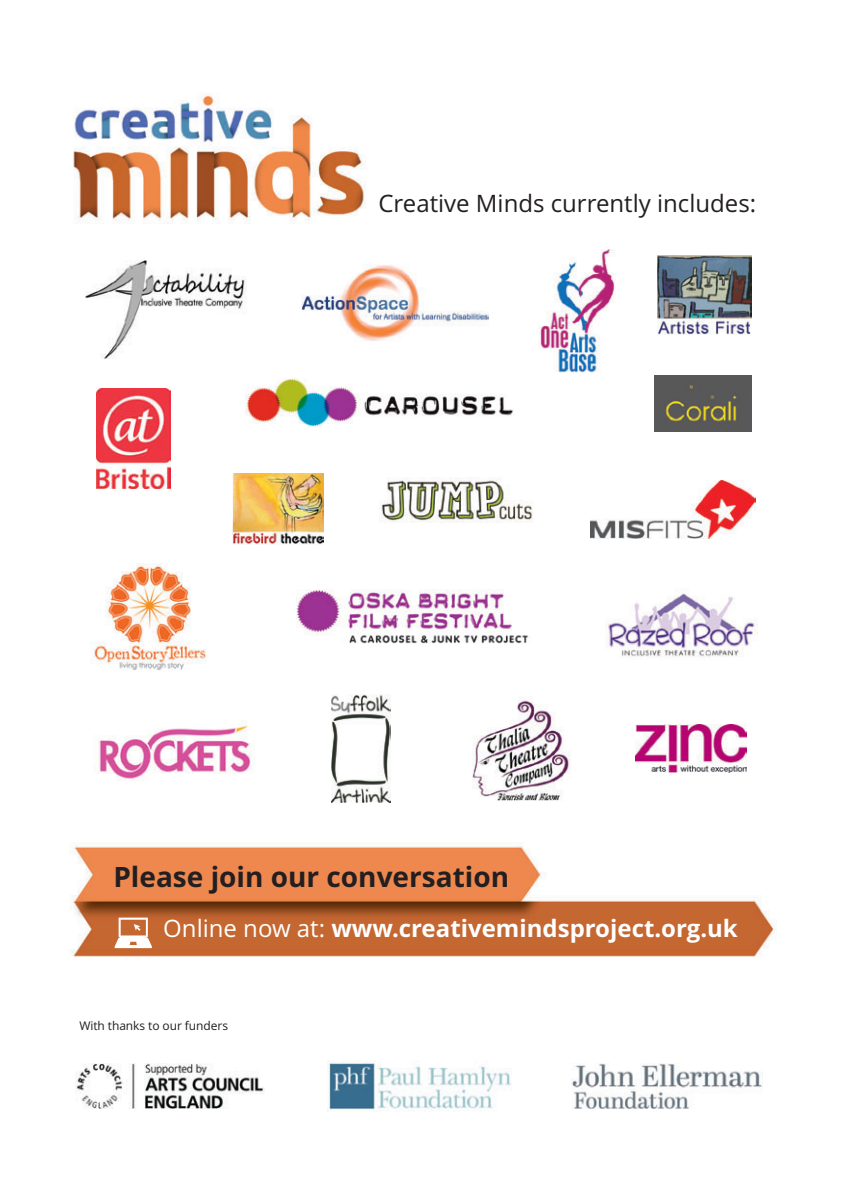
<style>
.page{position:relative;width:842px;height:1191px;background:#fff}
.page>*{position:absolute;margin:0;border:0;box-sizing:border-box;transform-origin:0 0}
.t1{font:700 28px "Open Sans";color:#231f20}
.t2{font:700 24px "Open Sans";color:#fff}
.t3{font:24px "Open Sans";color:#231f20}
.t4{font:12px "Open Sans";letter-spacing:-.005em;color:#231f20}
.s1{font-weight:400}
</style>
<div class="page">
<img style="left:70px;top:843px;width:707px;height:114px">
<img style="left:85px;top:261px;width:161px;height:98px">
<img style="left:245px;top:378px;width:269px;height:49px">
<img style="left:380px;top:477px;width:153px;height:45px">
<img style="left:591px;top:481px;width:165px;height:57px">
<img style="left:605px;top:592px;width:152px;height:65px">
<img style="left:98px;top:721px;width:157px;height:60px">
<img style="left:331px;top:694px;width:60px;height:109px">
<img style="left:472px;top:697px;width:98px;height:103px">
<img style="left:636px;top:724px;width:110px;height:48px">
<img style="left:297px;top:589px;width:232px;height:55px">
<img style="left:301px;top:265px;width:187px;height:76px">
<img style="left:655px;top:375px;width:96px;height:56px">
<img style="left:91px;top:564px;width:115px;height:107px">
<img style="left:539px;top:249px;width:76px;height:124px">
<img style="left:658px;top:255px;width:93px;height:79px">
<img style="left:75px;top:1063px;width:190px;height:45px">
<img style="left:327px;top:1060px;width:185px;height:51px">
<img style="left:572px;top:1063px;width:190px;height:46px">
<img style="left:232px;top:473px;width:91px;height:71px">
<img style="left:73px;top:94px;width:293px;height:129px">
<svg style="left:115px;top:917px;width:37px;height:31px"></svg>
<img style="left:96px;top:388px;width:74px;height:100px">
<p class="t3" style="left:378px;top:190px;width:379px">Creative Minds currently includes:</p>
<p class="t1" style="left:113px;top:860px;width:397px">Please join our conversation</p>
<p class="t2" style="left:163px;top:914px;width:576px"><span class="s1">Online now at:</span> www.creativemindsproject.org.uk</p>
<p class="t4" style="left:79px;top:1018px;width:150px">With thanks to our funders</p>
</div>
